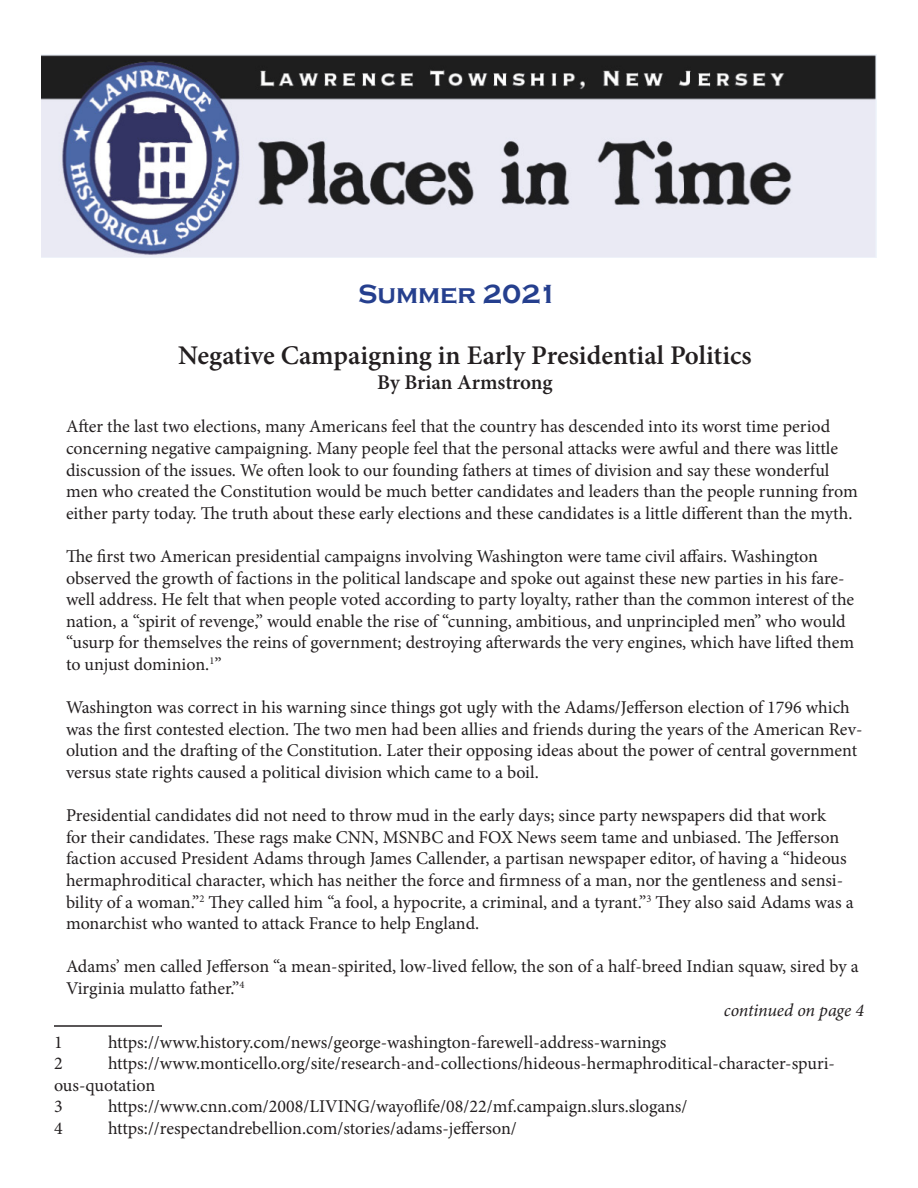
<style>
.page{position:relative;width:918px;height:1188px;background:#fff}
.page>*{position:absolute;margin:0;border:0;box-sizing:border-box;transform-origin:0 0}
.t1{font:600 27px "Minion Pro";color:#231f20}
.t2{font:700 27px "Copperplate Gothic";color:#253f8e}
.t3{font:600 21px "Minion Pro";letter-spacing:-.005em;color:#231f20}
.t4{font:18px/21.6px "Minion Pro";color:#231f20}
.t5{font:italic 18px "Minion Pro";letter-spacing:-.01em;color:#231f20}
</style>
<div class="page">
<img style="left:41px;top:54px;width:836px;height:203px">
<hr style="left:54px;top:1025px;width:108px;height:2px;background:#231f20">
<p class="t2" style="left:358px;top:279px;width:201px">Summer 2021</p>
<p class="t1" style="left:178px;top:337px;width:575px">Negative Campaigning in Early Presidential Politics</p>
<p class="t3" style="left:377px;top:368px;width:177px">By Brian Armstrong</p>
<p class="t4" style="left:66px;top:416px;width:793px">After the last two elections, many Americans feel that the country has descended into its worst time period concerning negative campaigning. Many people feel that the personal attacks were awful and there was little discussion of the issues. We often look to our founding fathers at times of division and say these wonderful men who created the Constitution would be much better candidates and leaders than the people running from either party today. The truth about these early elections and these candidates is a little different than the myth.</p>
<p class="t4" style="left:66px;top:546px;width:790px">The first two American presidential campaigns involving Washington were tame civil affairs. Washington observed the growth of factions in the political landscape and spoke out against these new parties in his fare&shy;well address. He felt that when people voted according to party loyalty, rather than the common interest of the nation, a “spirit of revenge,” would enable the rise of “cunning, ambitious, and unprincipled men” who would “usurp for themselves the reins of government; destroying afterwards the very engines, which have lifted them to unjust dominion.<sup>1</sup>”</p>
<p class="t4" style="left:66px;top:697px;width:798px">Washington was correct in his warning since things got ugly with the Adams/Jefferson election of 1796 which was the first contested election. The two men had been allies and friends during the years of the American Rev&shy;olution and the drafting of the Constitution. Later their opposing ideas about the power of central government versus state rights caused a political division which came to a boil.</p>
<p class="t4" style="left:66px;top:805px;width:789px">Presidential candidates did not need to throw mud in the early days; since party newspapers did that work<br>for their candidates. These rags make CNN, MSNBC and FOX News seem tame and unbiased. The Jefferson faction accused President Adams through James Callender, a partisan newspaper editor, of having a “hideous hermaphroditical character, which has neither the force and firmness of a man, nor the gentleness and sensi&shy;bility of a woman.”<sup>2</sup> They called him “a fool, a hypocrite, a criminal, and a tyrant.”<sup>3</sup> They also said Adams was a monarchist who wanted to attack France to help England.</p>
<p class="t4" style="left:66px;top:956px;width:794px">Adams’ men called Jefferson “a mean-spirited, low-lived fellow, the son of a half-breed Indian squaw, sired by a<br>Virginia mulatto father.”<sup>4</sup></p>
<p class="t5" style="left:724px;top:998px;width:142px">continued on page 4</p>
<p class="t4" style="left:54px;top:1031px;width:10px">1</p>
<p class="t4" style="left:108px;top:1031px;width:560px">https://www.history.com/news/george-washington-farewell-address-warnings</p>
<p class="t4" style="left:54px;top:1053px;width:10px">2</p>
<p class="t4" style="left:54px;top:1053px;width:783px;text-indent:54px">https://www.monticello.org/site/research-and-collections/hideous-hermaphroditical-character-spuri&shy;ous-quotation</p>
<p class="t4" style="left:54px;top:1096px;width:10px">3</p>
<p class="t4" style="left:108px;top:1096px;width:581px">https://www.cnn.com/2008/LIVING/wayoflife/08/22/mf.campaign.slurs.slogans/</p>
<p class="t4" style="left:54px;top:1118px;width:10px">4</p>
<p class="t4" style="left:108px;top:1118px;width:410px">https://respectandrebellion.com/stories/adams-jefferson/</p>
</div>
